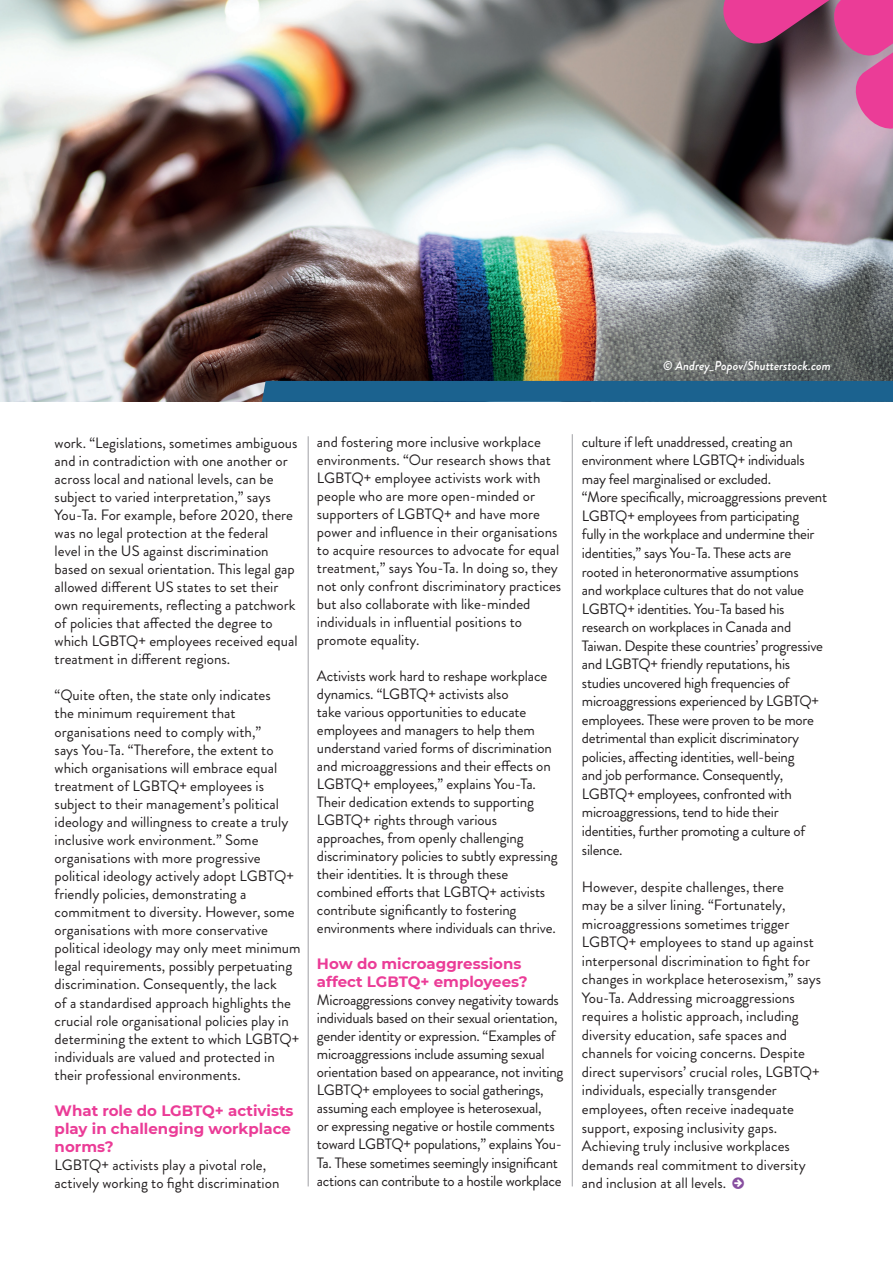
<style>
.page{position:relative;width:893px;height:1263px;background:#fff}
.page>*{position:absolute;margin:0;border:0;box-sizing:border-box;transform-origin:0 0}
.t1{font:15px/18px "Brandon Grotesque";color:#231f20}
.t2{font:15px/18.6px "Brandon Grotesque";letter-spacing:-.02em;color:#231f20}
.t3{font:700 15px/18px "Montserrat";color:#eb3c97}
.t4{font:italic 500 12.75px "Brandon Grotesque";color:#fff}
</style>
<div class="page">
<img style="left:0;top:0;width:893px;height:402px">
<div style="left:262px;top:381px;width:631px;height:21px;background:#1b628f"></div>
<hr style="left:308px;top:436px;width:1px;height:750px;background:#a0a1a5">
<hr style="left:572px;top:434px;width:1px;height:752px;background:#a0a1a5">
<svg style="left:719px;top:0;width:174px;height:133px;background:#904e72"></svg>
<p class="t4" style="left:663px;top:357px;width:169px">© Andrey_Popov/Shutterstock.com</p>
<p class="t1" style="left:55px;top:434px;width:244px">work. “Legislations, sometimes ambiguous and in contradiction with one another or across local and national levels, can be subject to varied interpretation,” says You-Ta. For example, before 2020, there was no legal protection at the federal level in the US against discrimination based on sexual orientation. This legal gap allowed different US states to set their own requirements, reflecting a patchwork of policies that affected the degree to which LGBTQ+ employees received equal treatment in different regions.</p>
<p class="t1" style="left:55px;top:686px;width:247px">“Quite often, the state only indicates<br>the minimum requirement that organisations need to comply with,”<br>says You-Ta. “Therefore, the extent to which organisations will embrace equal treatment of LGBTQ+ employees is subject to their management’s political ideology and willingness to create a truly inclusive work environment.” Some organisations with more progressive political ideology actively adopt LGBTQ+ friendly policies, demonstrating a commitment to diversity. However, some organisations with more conservative political ideology may only meet minimum legal requirements, possibly perpetuating discrimination. Consequently, the lack<br>of a standardised approach highlights the crucial role organisational policies play in determining the extent to which LGBTQ+ individuals are valued and protected in their professional environments.</p>
<p class="t3" style="left:55px;top:1101px;width:240px">What role do LGBTQ+ activists play in challenging workplace norms?</p>
<p class="t1" style="left:55px;top:1156px;width:226px">LGBTQ+ activists play a pivotal role, actively working to fight discrimination</p>
<p class="t1" style="left:317px;top:433px;width:246px">and fostering more inclusive workplace environments. “Our research shows that LGBTQ+ employee activists work with people who are more open-minded or supporters of LGBTQ+ and have more power and influence in their organisations to acquire resources to advocate for equal treatment,” says You-Ta. In doing so, they not only confront discriminatory practices but also collaborate with like-minded individuals in influential positions to promote equality.</p>
<p class="t1" style="left:317px;top:667px;width:242px">Activists work hard to reshape workplace dynamics. “LGBTQ+ activists also<br>take various opportunities to educate employees and managers to help them understand varied forms of discrimination and microaggressions and their effects on LGBTQ+ employees,” explains You-Ta.<br>Their dedication extends to supporting LGBTQ+ rights through various approaches, from openly challenging discriminatory policies to subtly expressing their identities. It is through these combined efforts that LGBTQ+ activists contribute significantly to fostering environments where individuals can thrive.</p>
<p class="t3" style="left:317px;top:954px;width:212px">How do microaggressions affect LGBTQ+ employees?</p>
<p class="t2" style="left:317px;top:991px;width:248px;line-height:18px">Microaggressions convey negativity towards individuals based on their sexual orientation, gender identity or expression. “Examples of microaggressions include assuming sexual orientation based on appearance, not inviting LGBTQ+ employees to social gatherings, assuming each employee is heterosexual,<br>or expressing negative or hostile comments toward LGBTQ+ populations,” explains You-Ta. These sometimes seemingly insignificant actions can contribute to a hostile workplace</p>
<p class="t2" style="left:582px;top:433px;width:224px">culture if left unaddressed, creating an environment where LGBTQ+ individuals may feel marginalised or excluded.</p>
<p class="t2" style="left:582px;top:488px;width:247px">“More specifically, microaggressions prevent LGBTQ+ employees from participating fully in the workplace and undermine their identities,” says You-Ta. These acts are rooted in heteronormative assumptions<br>and workplace cultures that do not value LGBTQ+ identities. You-Ta based his research on workplaces in Canada and Taiwan. Despite these countries’ progressive and LGBTQ+ friendly reputations, his studies uncovered high frequencies of microaggressions experienced by LGBTQ+ employees. These were proven to be more detrimental than explicit discriminatory policies, affecting identities, well-being<br>and job performance. Consequently, LGBTQ+ employees, confronted with microaggressions, tend to hide their identities, further promoting a culture of silence.</p>
<p class="t1" style="left:582px;top:877px;width:241px;line-height:18.6px">However, despite challenges, there<br>may be a silver lining. “Fortunately, microaggressions sometimes trigger LGBTQ+ employees to stand up against interpersonal discrimination to fight for changes in workplace heterosexism,” says You-Ta. Addressing microaggressions requires a holistic approach, including diversity education, safe spaces and channels for voicing concerns. Despite direct supervisors’ crucial roles, LGBTQ+ individuals, especially transgender employees, often receive inadequate support, exposing inclusivity gaps.<br>Achieving truly inclusive workplaces demands real commitment to diversity and inclusion at all levels.</p>
</div>
